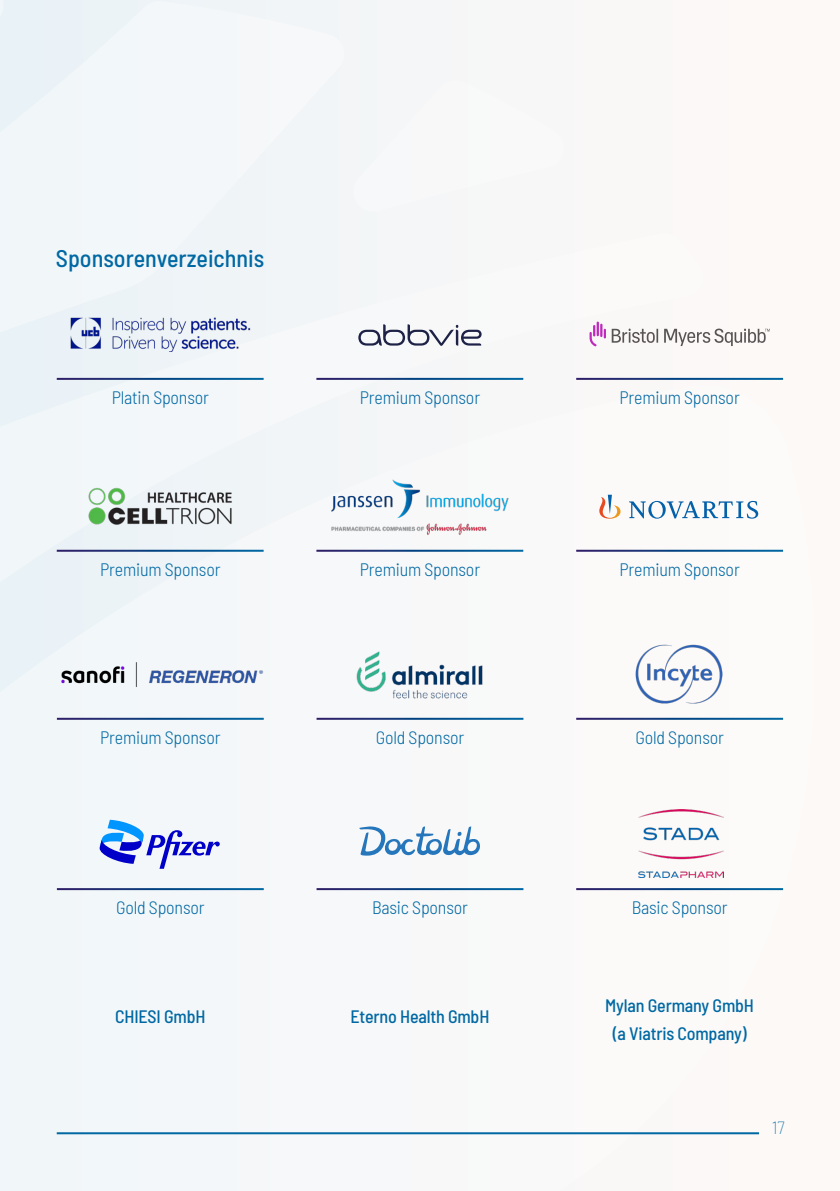
<style>
.page{position:relative;width:840px;height:1191px;background:#fff}
.page>*{position:absolute;margin:0;border:0;box-sizing:border-box;transform-origin:0 0}
.t1{font:500 semi-condensed 24px "Barlow";color:#0068a3}
.t2{font:300 semi-condensed 18px "Barlow";letter-spacing:-.01em;color:#0068a3}
.t3{font:500 semi-condensed 18px/28px "Barlow";letter-spacing:-.01em;color:#0068a3;text-align:center}
.t4{font:100 semi-condensed 18px "Barlow";color:#0068a3}
</style>
<div class="page">
<div style="left:10px;top:0;width:339px;height:232px;background:#f2f7f9"></div>
<svg style="left:345px;top:78px;width:224px;height:138px"></svg>
<div style="left:0;top:0;width:10px;height:232px;background:#e8f2f7"></div>
<svg style="left:708px;top:378px;width:106px;height:813px"></svg>
<div style="left:0;top:232px;width:708px;height:959px;background:#f6f8f9"></div>
<img style="left:69px;top:316px;width:181px;height:35px">
<hr style="left:57px;top:378px;width:206px;height:2px;background:#fff">
<svg style="left:358px;top:324px;width:123px;height:22px"></svg>
<hr style="left:316px;top:378px;width:207px;height:2px;background:#fff">
<svg style="left:589px;top:321px;width:16px;height:25px"></svg>
<svg style="left:611px;top:328px;width:158px;height:18px"></svg>
<hr style="left:576px;top:378px;width:206px;height:2px;background:#fff">
<img style="left:88px;top:485px;width:144px;height:44px">
<hr style="left:57px;top:550px;width:206px;height:2px;background:#fff">
<img style="left:330px;top:478px;width:179px;height:58px">
<hr style="left:316px;top:550px;width:207px;height:2px;background:#fff">
<svg style="left:628px;top:501px;width:129px;height:17px"></svg>
<svg style="left:599px;top:495px;width:21px;height:23px"></svg>
<hr style="left:576px;top:550px;width:206px;height:2px;background:#fff">
<img style="left:57px;top:652px;width:207px;height:45px">
<hr style="left:57px;top:718px;width:206px;height:2px;background:#fff">
<img style="left:355px;top:649px;width:129px;height:51px">
<hr style="left:316px;top:718px;width:207px;height:2px;background:#fff">
<img style="left:635px;top:645px;width:87px;height:58px">
<hr style="left:576px;top:718px;width:206px;height:2px;background:#fff">
<svg style="left:100px;top:819px;width:120px;height:49px"></svg>
<hr style="left:57px;top:888px;width:206px;height:2px;background:#fff">
<svg style="left:359px;top:826px;width:120px;height:29px"></svg>
<hr style="left:316px;top:888px;width:207px;height:2px;background:#fff">
<img style="left:638px;top:809px;width:85px;height:68px">
<hr style="left:576px;top:888px;width:206px;height:2px;background:#fff">
<hr style="left:57px;top:1132px;width:701px;height:2px;background:#0068a3">
<h1 class="t1" style="left:56px;top:241px;width:210px">Sponsorenverzeichnis</h1>
<p class="t2" style="left:112px;top:384px;width:99px">Platin Sponsor</p>
<p class="t2" style="left:359px;top:384px;width:122px">Premium Sponsor</p>
<p class="t2" style="left:619px;top:384px;width:122px">Premium Sponsor</p>
<p class="t2" style="left:100px;top:556px;width:122px">Premium Sponsor</p>
<p class="t2" style="left:359px;top:556px;width:122px">Premium Sponsor</p>
<p class="t2" style="left:619px;top:556px;width:122px">Premium Sponsor</p>
<p class="t2" style="left:100px;top:724px;width:122px">Premium Sponsor</p>
<p class="t2" style="left:375px;top:724px;width:90px">Gold Sponsor</p>
<p class="t2" style="left:635px;top:724px;width:90px">Gold Sponsor</p>
<p class="t2" style="left:116px;top:894px;width:90px">Gold Sponsor</p>
<p class="t2" style="left:372px;top:894px;width:97px">Basic Sponsor</p>
<p class="t2" style="left:631px;top:894px;width:97px">Basic Sponsor</p>
<p class="t3" style="left:115px;top:1001px;width:92px">CHIESI GmbH</p>
<p class="t3" style="left:350px;top:1001px;width:140px">Eterno Health GmbH</p>
<p class="t3" style="left:605px;top:990px;width:150px">Mylan Germany GmbH (a Viatris Company)</p>
<p class="t4" style="left:771px;top:1115px;width:14px">17</p>
</div>
